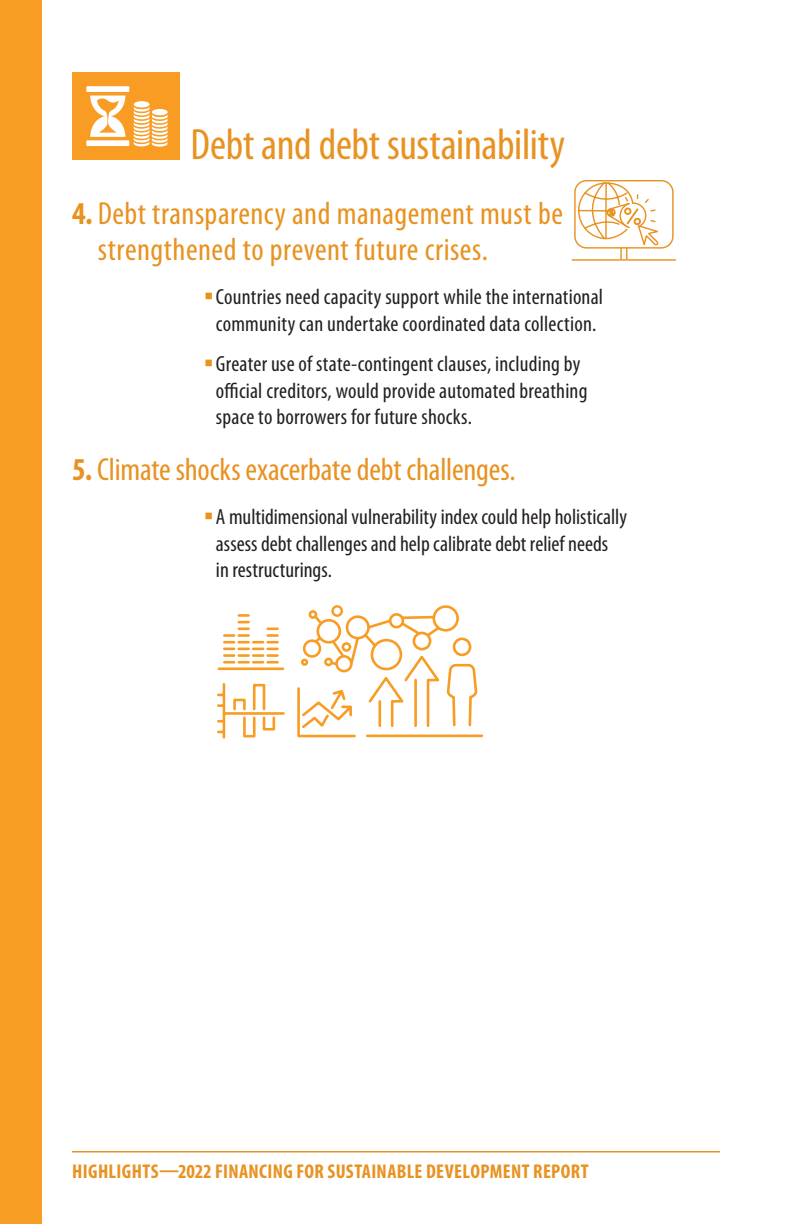
<style>
.page{position:relative;width:792px;height:1224px;background:#fff}
.page>*{position:absolute;margin:0;border:0;box-sizing:border-box;transform-origin:0 0}
.t1{font:condensed 44px "Myriad Pro";letter-spacing:-.005em;color:#e89221}
.t2{font:condensed 32px/36px "Myriad Pro";letter-spacing:.015em;color:#e89221}
.t3{font:condensed 32px "Myriad Pro";letter-spacing:-.005em;color:#e89221}
.t4{font:condensed 22px/26.4px "Myriad Pro";letter-spacing:.005em;color:#231f20}
.t5{font:700 condensed 20px "Myriad Pro";letter-spacing:.015em;color:#e89221}
.s1{font-weight:700}
</style>
<div class="page">
<hr style="left:72px;top:1151px;width:648px;height:1px;background:#e89221">
<div style="left:0;top:0;width:42px;height:1224px;background:#f89e25"></div>
<div style="left:72px;top:72px;width:108px;height:88px;background:#f89c24"></div>
<svg style="left:134px;top:107px;width:34px;height:40px"></svg>
<div style="left:134px;top:101px;width:16px;height:6px;background:#fff;border-radius:50%"></div>
<div style="left:86px;top:140px;width:43px;height:6px;background:#fff"></div>
<div style="left:86px;top:86px;width:43px;height:6px;background:#fff"></div>
<svg style="left:90px;top:96px;width:35px;height:41px"></svg>
<svg style="left:217px;top:605px;width:267px;height:134px"></svg>
<hr style="left:572px;top:259px;width:104px;height:2px;background:#e89221">
<div style="left:574px;top:180px;width:100px;height:69px;border:1px solid #e89221;border-radius:12px"></div>
<svg style="left:577px;top:182px;width:86px;height:78px"></svg>
<h1 class="t1" style="left:191px;top:118px;width:376px">Debt and debt sustainability</h1>
<h2 class="t2" style="left:98px;top:195px;width:467px;text-indent:-26px"><span class="s1">4.</span> Debt transparency and management must be strengthened to prevent future crises.</h2>
<p class="t4" style="left:216px;top:284px;width:389px">Countries need capacity support while the international community can undertake coordinated data collection.</p>
<p class="t4" style="left:216px;top:350px;width:373px">Greater use of state-contingent clauses, including by official creditors, would provide automated breathing space to borrowers for future shocks.</p>
<h2 class="t3" style="left:72px;top:450px;width:445px"><span class="s1">5.</span> Climate shocks exacerbate debt challenges.</h2>
<p class="t4" style="left:216px;top:504px;width:413px">A multidimensional vulnerability index could help holistically assess debt challenges and help calibrate debt relief needs<br>in restructurings.</p>
<p class="t5" style="left:72px;top:1159px;width:518px">HIGHLIGHTS—2022 FINANCING FOR SUSTAINABLE DEVELOPMENT REPORT</p>
</div>
